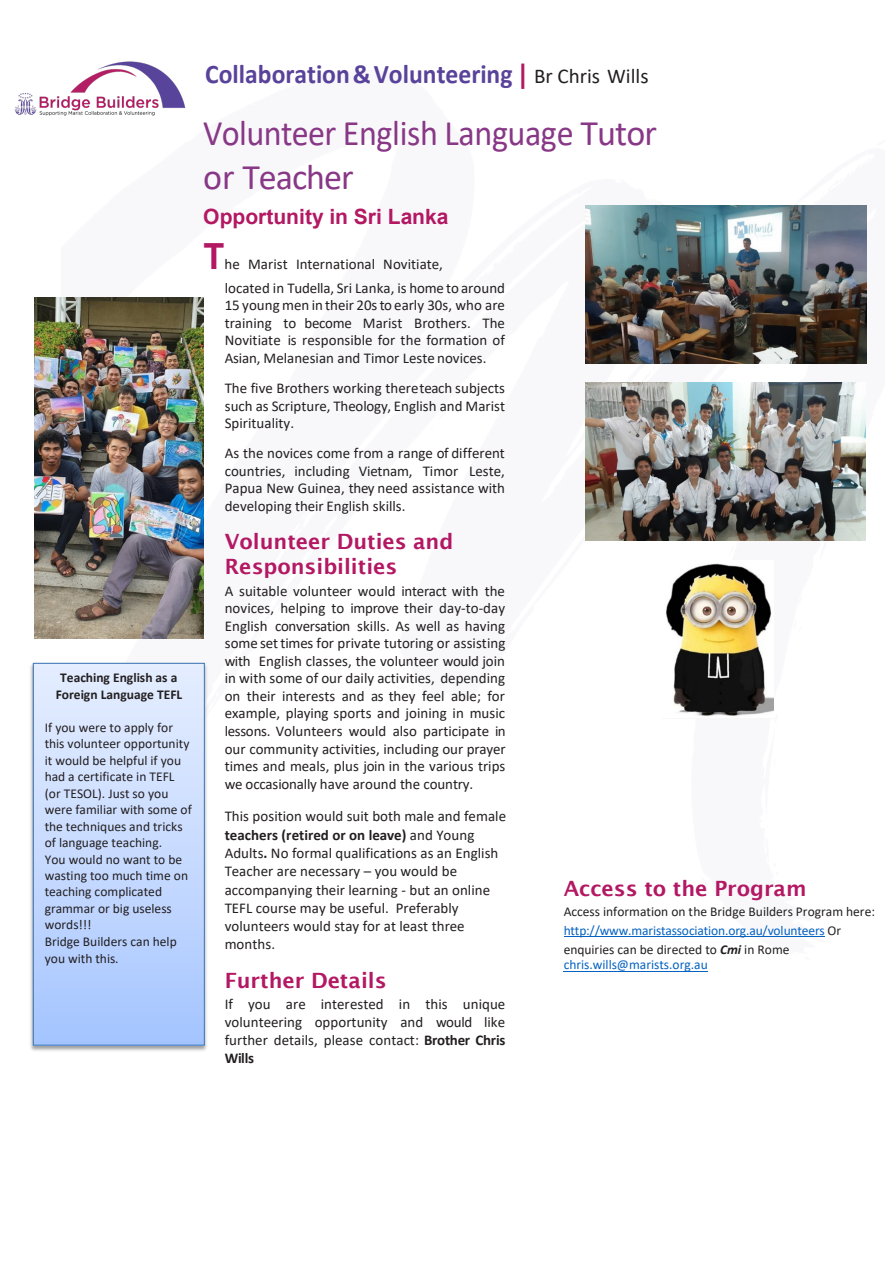
<style>
.page{position:relative;width:893px;height:1263px;background:#fff}
.page>*{position:absolute;margin:0;border:0;box-sizing:border-box;transform-origin:0 0}
.t1{font:36px/44px "Calibri";letter-spacing:-.02em;color:#883886;scale:.95 1}
.t2{font:700 36px "Arial";color:#b31863;scale:.95 1}
.t3{font:700 27px "Calibri";color:#59439a;scale:.95 1}
.t4{font:600 21px/25.2px "Lucida Sans";color:#b31863}
.t5{font:700 21px "Arial";color:#b31863}
.t6{font:15px/17.5px "Calibri";color:#231f20;text-align:justify}
.t7{font:13.5px/16.5px "Calibri";color:#231f20}
.t8{font:700 13.5px/16.5px "Calibri";color:#231f20;text-align:center}
.t9{font:13.5px "Calibri";color:#0562c1}
.s1{font-family:"Arial";color:#b31863}
.s2{font-weight:400;font-size:21px;color:#231f20}
.s3{font-weight:700}
.s4{color:#0562c1}
.s5{font-weight:700;font-style:italic}
</style>
<div class="page">
<img style="left:586px;top:206px;width:280px;height:158px">
<img style="left:585px;top:383px;width:280px;height:157px">
<img style="left:35px;top:298px;width:168px;height:341px">
<img style="left:666px;top:563px;width:107px;height:154px">
<img style="left:14px;top:61px;width:172px;height:55px">
<hr style="left:564px;top:936px;width:260px;height:1px;background:#0562c1">
<hr style="left:564px;top:971px;width:144px;height:1px;background:#0562c1">
<img style="left:30px;top:667px;width:178px;height:380px">
<svg style="left:35px;top:665px;width:168px;height:379px;background:#c0d6ff"></svg>
<div style="left:33px;top:663px;width:172px;height:383px;border:1px solid #4a7ebb"></div>
<img style="left:34px;top:669px;width:170px;height:370px">
<p class="t8" style="left:56px;top:669px;width:128px">Teaching English as a<br>Foreign Language TEFL</p>
<p class="t7" style="left:45px;top:719px;width:149px">If you were to apply for this volunteer opportunity it would be helpful if you had a certificate in TEFL (or TESOL). Just so you were familiar with some of the techniques and tricks of language teaching.<br>You would no want to be wasting too much time on teaching complicated grammar or big useless words!!!<br>Bridge Builders can help you with this.</p>
<p class="t3" style="left:205px;top:55px;width:468px">Collaboration&amp;Volunteering <span class="s1">|</span> <span class="s2">Br Chris Wills</span></p>
<p class="t1" style="left:203px;top:110px;width:479px">Volunteer English Language Tutor or Teacher</p>
<p class="t5" style="left:203px;top:202px;width:247px">Opportunity in Sri Lanka</p>
<p class="t2" style="left:203px;top:231px;width:24px">T</p>
<p class="t6" style="left:225px;top:251px;width:282px;line-height:24.2px">he Marist International Novitiate,<br>located in Tudella, Sri Lanka, is home to around</p>
<p class="t6" style="left:225px;top:296px;width:282px">15 young men in their 20sto early 30s, who are training to become Marist Brothers. The Novitiate is responsible for the formation of Asian, Melanesian and Timor Leste novices.</p>
<p class="t6" style="left:225px;top:379px;width:282px">The five Brothers working thereteach subjects such as Scripture, Theology, English and Marist Spirituality.</p>
<p class="t6" style="left:225px;top:444px;width:282px">As the novices come from a range of different countries, including Vietnam, Timor Leste, Papua New Guinea, they need assistance with developing their English skills.</p>
<p class="t4" style="left:225px;top:529px;width:230px">Volunteer Duties and<br>Responsibilities</p>
<p class="t6" style="left:225px;top:581px;width:283px">A suitable volunteer would interact with the novices, helping to improve their day-to-day English conversation skills. As well as having some settimes for private tutoring or assisting with English classes, the volunteer would join in with some of our daily activities, depending on their interests and as they feel able; for example, playing sports and joining in music lessons. Volunteers would also participate in our community activities, including our prayer times and meals, plus join in the various trips we occasionally have around the country.</p>
<p class="t6" style="left:225px;top:807px;width:283px;line-height:18.3px;text-align:left">This position would suit both male and female <span class="s3">teachers (retired or on leave)</span> and Young Adults<span class="s3">.</span> No formal qualifications as an English Teacher are necessary – you would be accompanying their learning - but an online TEFL course may be useful. Preferably volunteers would stay for at least three months.</p>
<p class="t4" style="left:225px;top:968px;width:163px">Further Details</p>
<p class="t6" style="left:225px;top:995px;width:282px">If you are interested in this unique volunteering opportunity and would like further details, please contact: <span class="s3">Brother Chris Wills</span></p>
<p class="t4" style="left:564px;top:876px;width:244px">Access to the Program</p>
<p class="t7" style="left:564px;top:901px;width:313px;line-height:19px">Access information on the Bridge Builders Program here: <span class="s4">http://www.maristassociation.org.au/volunteers</span> Or enquiries can be directed to <span class="s5">Cmi</span> in Rome</p>
<p class="t9" style="left:564px;top:955px;width:146px">chris.wills@marists.org.au</p>
</div>
